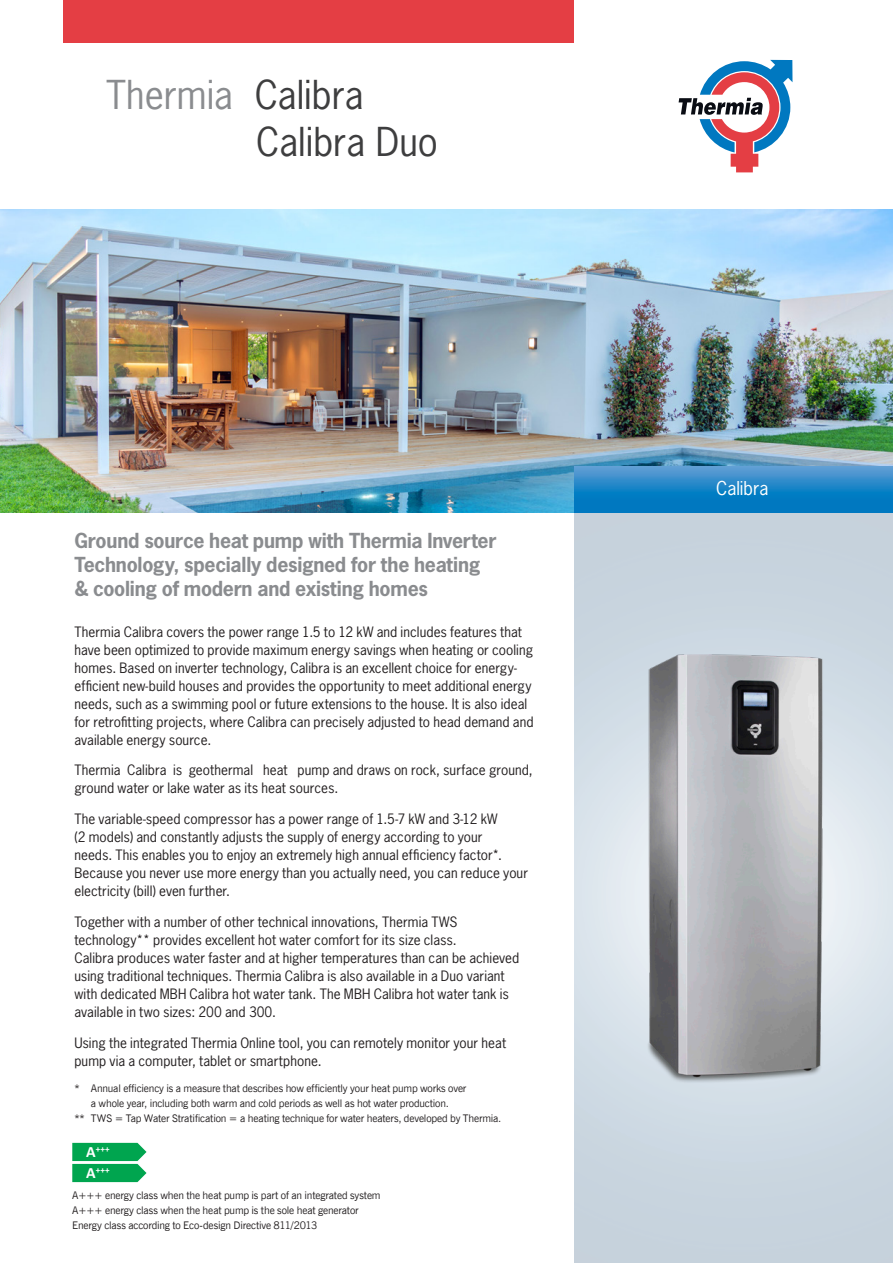
<style>
.page{position:relative;width:893px;height:1263px;background:#fff}
.page>*{position:absolute;margin:0;border:0;box-sizing:border-box;transform-origin:0 0}
.t1{font:37.5px "News Gothic Std";color:#8a8c8f}
.t2{font:37.5px "News Gothic Std";color:#3e3e3f}
.rubbe{font:700 19.5px/24px "News Gothic Std";letter-spacing:-.015em;color:#8a8c8f}
.t3{font:18px "News Gothic Std";color:#fff}
.Brödtext{font:13.5px/18px "News Gothic Std";letter-spacing:.005em;color:#231f20}
.Brödtext-2{font:10.5px/15px "News Goth EU";letter-spacing:-.015em;color:#231f20}
.t4{font:700 9.15px "Calibri";color:#fff}
.s1{color:#3e3e3f}
.s2{font-size:15.75px}
</style>
<div class="page">
<div style="left:64px;top:0;width:510px;height:43px;background:#e43e44"></div>
<svg style="left:679px;top:60px;width:113px;height:112px"></svg>
<img style="left:0;top:210px;width:893px;height:303px">
<svg style="left:574px;top:466px;width:319px;height:47px;background:#1e85c7"></svg>
<img style="left:574px;top:592px;width:319px;height:519px">
<svg style="left:72px;top:1143px;width:75px;height:39px;background:#23b167"></svg>
<p class="t1" style="left:106px;top:71px;width:259px">Thermia <span class="s1">Calibra</span></p>
<p class="t2" style="left:256px;top:117px;width:183px">Calibra Duo</p>
<p class="rubbe" style="left:74px;top:529px;width:424px">Ground source heat pump with Thermia Inverter<br>Technology, specially designed for the heating &amp; cooling of modern and existing homes</p>
<p class="Brödtext" style="left:74px;top:622px;width:461px">Thermia Calibra covers the power range 1.5 to 12 kW and includes features that have been optimized to provide maximum energy savings when heating or cooling homes. Based on inverter technology, Calibra is an excellent choice for energy&shy;efficient new-build houses and provides the opportunity to meet additional energy needs, such as a swimming pool or future extensions to the house. It is also ideal for retrofitting projects, where Calibra can precisely adjusted to head demand and available energy source.</p>
<p class="Brödtext" style="left:74px;top:761px;width:460px">Thermia Calibra is geothermal heat pump and draws on rock, surface ground, ground water or lake water as its heat sources.</p>
<p class="Brödtext" style="left:74px;top:810px;width:455px">The variable-speed compressor has a power range of 1.5-7 kW and 3-12 kW<br>(2 models) and constantly adjusts the supply of energy according to your<br>needs. This enables you to enjoy an extremely high annual efficiency factor*.<br>Because you never use more energy than you actually need, you can reduce your electricity (bill) even further.</p>
<p class="Brödtext" style="left:74px;top:913px;width:446px">Together with a number of other technical innovations, Thermia TWS technology** provides excellent hot water comfort for its size class.<br>Calibra produces water faster and at higher temperatures than can be achieved using traditional techniques. Thermia Calibra is also available in a Duo variant with dedicated MBH Calibra hot water tank. The MBH Calibra hot water tank is available in two sizes: 200 and 300.</p>
<p class="Brödtext" style="left:74px;top:1033px;width:433px">Using the integrated Thermia Online tool, you can remotely monitor your heat pump via a computer, tablet or smartphone.</p>
<p class="Brödtext-2" style="left:74px;top:1081px;width:393px">* Annual efficiency is a measure that describes how efficiently your heat pump works over</p>
<p class="Brödtext-2" style="left:91px;top:1096px;width:359px">a whole year, including both warm and cold periods as well as hot water production.</p>
<p class="Brödtext-2" style="left:74px;top:1111px;width:429px">** TWS = Tap Water Stratification = a heating technique for water heaters, developed by Thermia.</p>
<p class="t4" style="left:86px;top:1142px;width:25px"><span class="s2">A</span>+++</p>
<p class="t4" style="left:86px;top:1163px;width:25px"><span class="s2">A</span>+++</p>
<p class="Brödtext-2" style="left:72px;top:1188px;width:310px">A+++ energy class when the heat pump is part of an integrated system<br>A+++ energy class when the heat pump is the sole heat generator<br>Energy class according to Eco-design Directive 811/2013</p>
<p class="t3" style="left:716px;top:477px;width:54px">Calibra</p>
</div>
